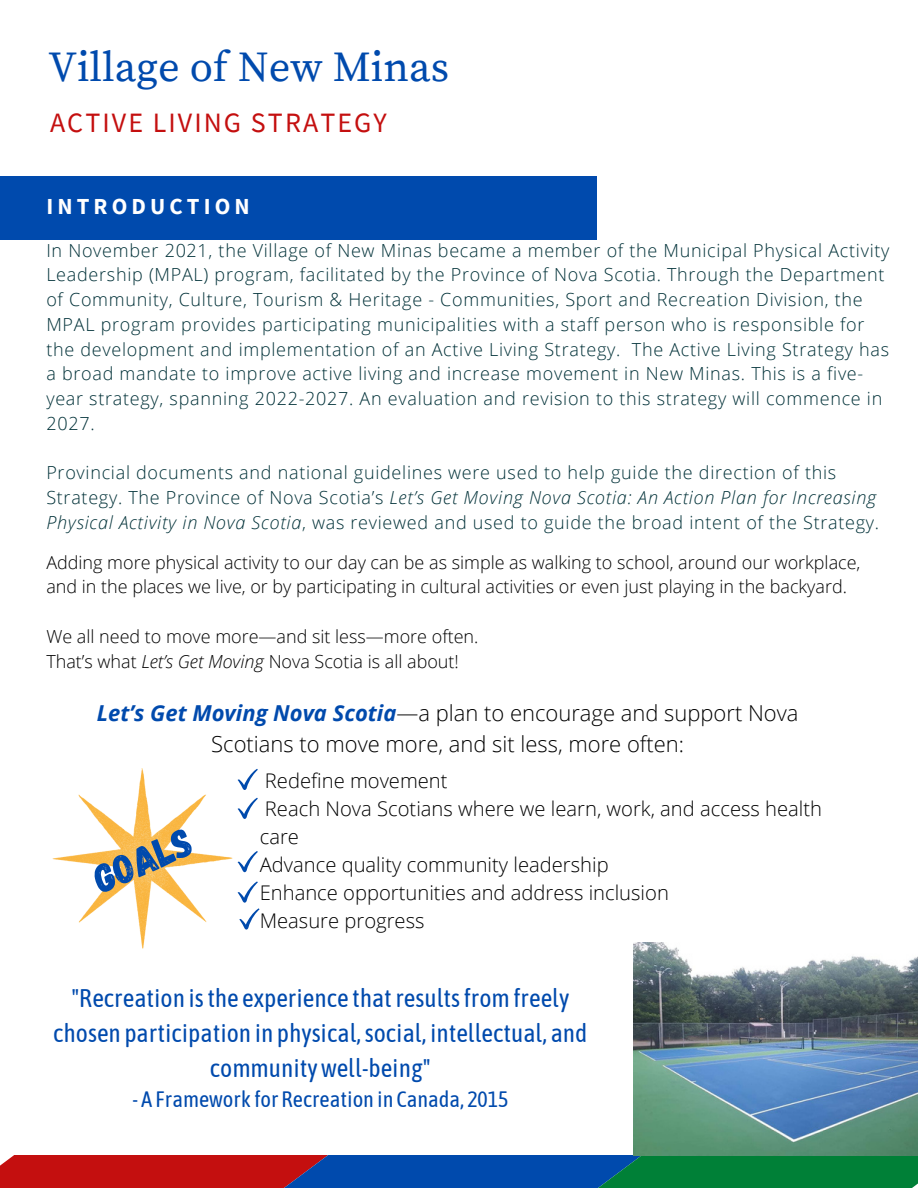
<style>
.page{position:relative;width:918px;height:1188px;background:#fff}
.page>*{position:absolute;margin:0;border:0;box-sizing:border-box;transform-origin:0 0}
.t1{font:42.3px "Source Serif Pro";color:#004aad}
.t2{font:40.35px "Gagalin";color:#004aad}
.t3{font:28.05px "Source Sans Pro";letter-spacing:.075em;color:#c40f0f}
.t4{font:25.5px/34.8px "Asap Condensed";color:#004aad;text-align:center}
.t5{font:700 22.95px "Source Sans Pro";letter-spacing:.18em;color:#fff}
.t6{font:22.2px "Asap Condensed";color:#004aad}
.t7{font:300 22.05px/30.8px "Open Sans";color:#000;text-align:center}
.t8{font:300 20.25px/28px "Open Sans";color:#000}
.t9{font:300 18px/24.8px "Open Sans";letter-spacing:.04em;color:#003138}
.t10{font:300 18px/24.8px "Open Sans";color:#000}
.s1{font-style:italic}
.s2{font-weight:700;font-style:italic;color:#004aad}
</style>
<div class="page">
<div style="left:0;top:177px;width:597px;height:63px;background:#004aad"></div>
<svg style="left:0;top:1156px;width:918px;height:32px;background:#414852"></svg>
<img style="left:633px;top:942px;width:285px;height:214px">
<img style="left:52px;top:769px;width:180px;height:180px">
<svg style="left:238px;top:769px;width:20px;height:21px"></svg>
<svg style="left:238px;top:851px;width:20px;height:21px"></svg>
<svg style="left:238px;top:798px;width:20px;height:21px"></svg>
<svg style="left:238px;top:881px;width:22px;height:49px"></svg>
<h1 class="t1" style="left:49px;top:43px;width:402px">Village of New Minas</h1>
<h3 class="t3" style="left:50px;top:104px;width:338px">ACTIVE LIVING STRATEGY</h3>
<p class="t5" style="left:46px;top:192px;width:205px">INTRODUCTION</p>
<p class="t9" style="left:46px;top:237px;width:845px">In November 2021, the Village of New Minas became a member of the Municipal Physical Activity Leadership (MPAL) program, facilitated by the Province of Nova Scotia. Through the Department of Community, Culture, Tourism &amp; Heritage - Communities, Sport and Recreation Division, the MPAL program provides participating municipalities with a staff person who is responsible for the development and implementation of an Active Living Strategy. The Active Living Strategy has a broad mandate to improve active living and increase movement in New Minas. This is a five&shy;year strategy, spanning 2022-2027. An evaluation and revision to this strategy will commence in 2027.</p>
<p class="t9" style="left:46px;top:460px;width:834px">Provincial documents and national guidelines were used to help guide the direction of this<br>Strategy. The Province of Nova Scotia’s <span class="s1">Let’s Get Moving Nova Scotia: An Action Plan for Increasing<br>Physical Activity in Nova Scotia</span>, was reviewed and used to guide the broad intent of the Strategy.</p>
<p class="t10" style="left:46px;top:549px;width:816px">Adding more physical activity to our day can be as simple as walking to school, around our workplace, and in the places we live, or by participating in cultural activities or even just playing in the backyard.</p>
<p class="t10" style="left:46px;top:624px;width:434px">We all need to move more—and sit less—more often.<br>That’s what <span class="s1">Let’s Get Moving</span> Nova Scotia is all about!</p>
<p class="t7" style="left:97px;top:697px;width:703px"><span class="s2">Let’s Get Moving Nova Scotia</span>—a plan to encourage and support Nova<br>Scotians to move more, and sit less, more often:</p>
<p class="t8" style="left:260px;top:766px;width:564px">Redefine movement<br>Reach Nova Scotians where we learn, work, and access health care<br>Advance quality community leadership<br>Enhance opportunities and address inclusion<br>Measure progress</p>
<h2 class="t2" style="left:85px;top:857px;width:105px;rotate:-24deg">GOALS</h2>
<h3 class="t4" style="left:53px;top:980px;width:536px">"Recreation isthe experience thatresultsfromfreely chosen participation in physical,social, intellectual, and communitywell-being"</h3>
<p class="t6" style="left:132px;top:1086px;width:377px">- A Framework for Recreation in Canada, 2015</p>
</div>
